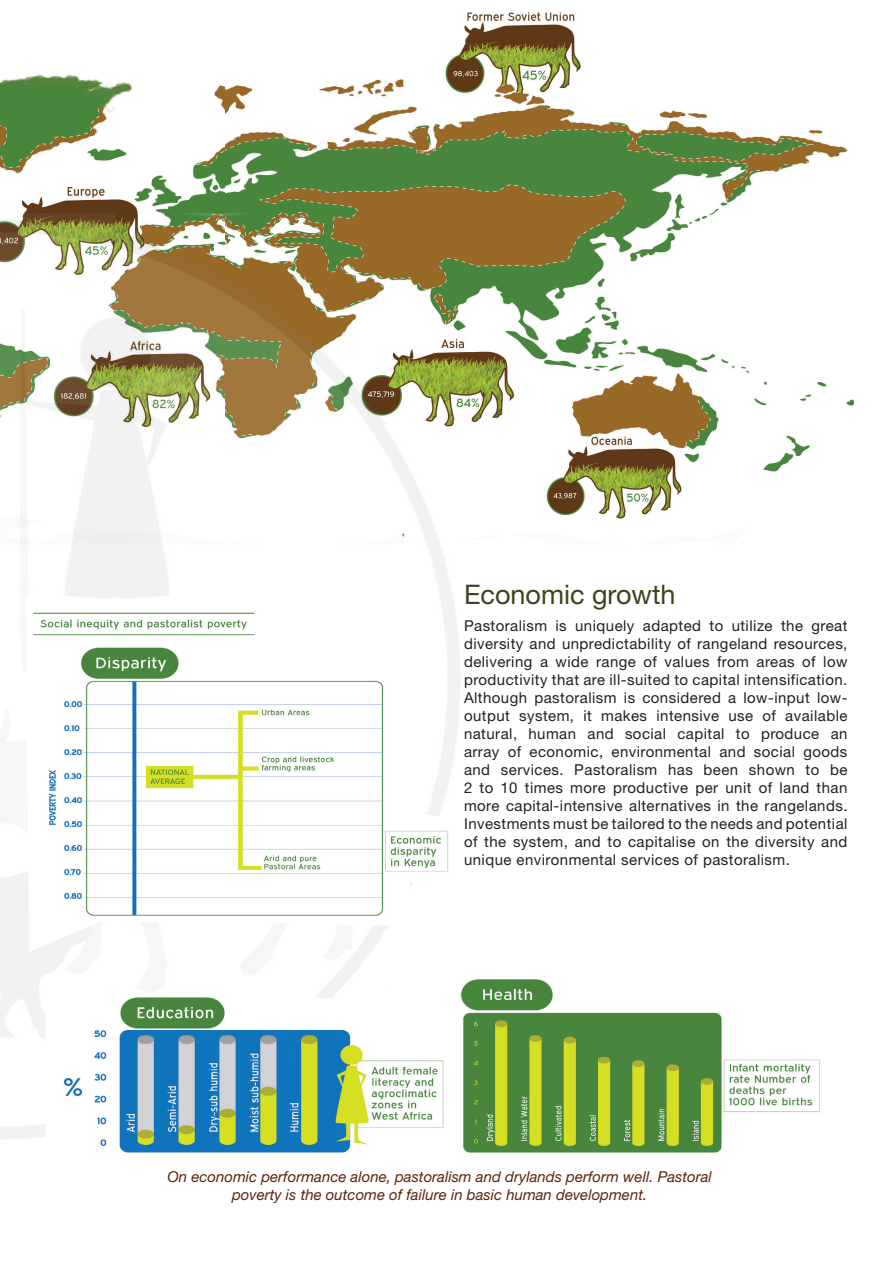
<style>
.page{position:relative;width:893px;height:1263px;background:#fff}
.page>*{position:absolute;margin:0;border:0;box-sizing:border-box;transform-origin:0 0}
.t1{font:27px "Helvetica Neue LT Std";color:#404319}
.t2{font:15px/18px "Helvetica Neue LT Std";letter-spacing:.03em;color:#231f20;text-align:justify}
.t3{font:italic 15px/18px "Helvetica Neue LT Std";color:#5c220b;text-align:center}
</style>
<div class="page">
<img style="left:0;top:74px;width:226px;height:139px">
<img style="left:226px;top:12px;width:628px;height:507px">
<img style="left:0;top:213px;width:464px;height:926px">
<img style="left:45px;top:963px;width:775px;height:190px">
<img style="left:26px;top:598px;width:435px;height:354px">
<p class="t1" style="left:464px;top:578px;width:213px">Economic growth</p>
<p class="t2" style="left:464px;top:616px;width:385px">Pastoralism is uniquely adapted to utilize the great diversity and unpredictability of rangeland resources, delivering a wide range of values from areas of low productivity that are ill-suited to capital intensification.<br>Although pastoralism is considered a low-input low&shy;output system, it makes intensive use of available natural, human and social capital to produce an array of economic, environmental and social goods and services. Pastoralism has been shown to be 2 to 10 times more productive per unit of land than more capital-intensive alternatives in the rangelands.<br>Investments must be tailored to the needs and potential of the system, and to capitalise on the diversity and unique environmental services of pastoralism.</p>
<p class="t3" style="left:167px;top:1168px;width:546px">On economic performance alone, pastoralism and drylands perform well. Pastoral poverty is the outcome of failure in basic human development.</p>
</div>
